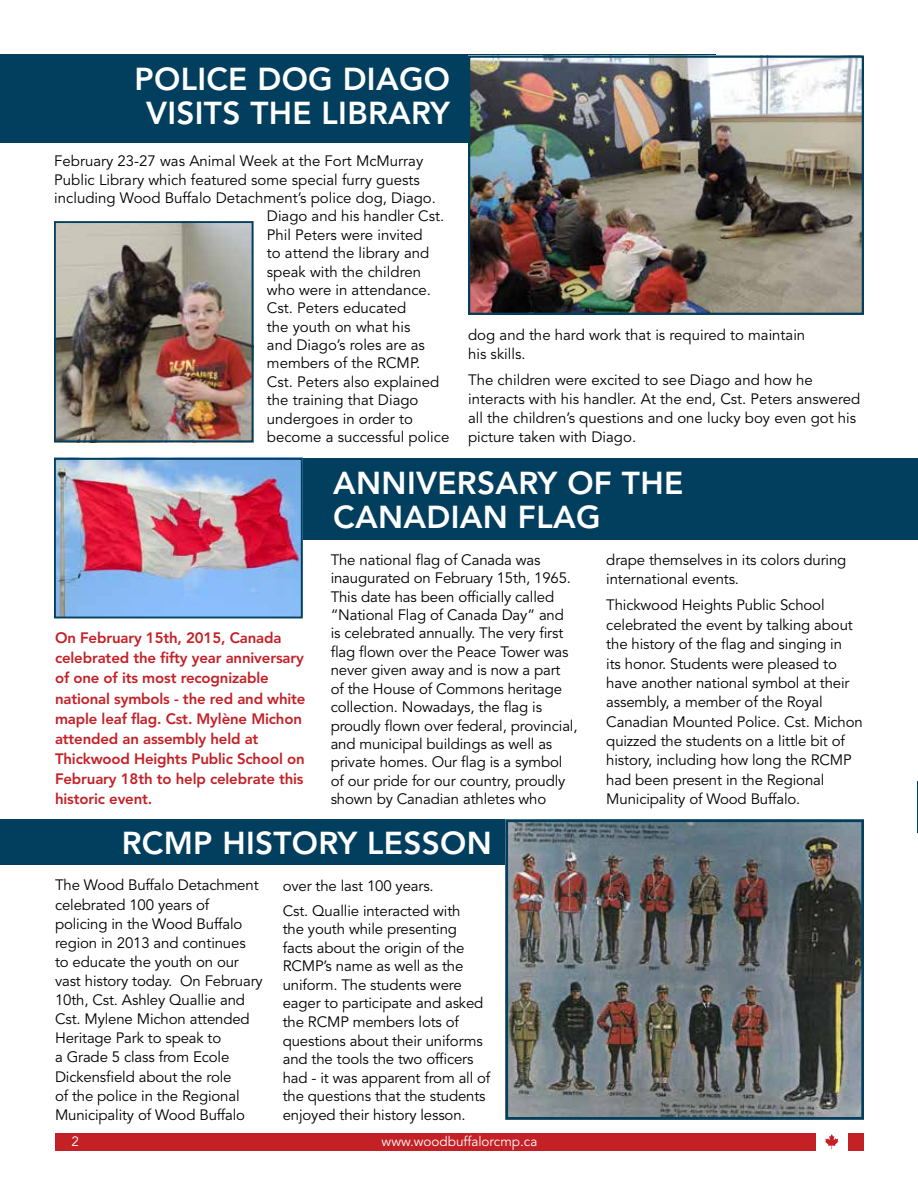
<style>
.page{position:relative;width:918px;height:1188px;background:#fff}
.page>*{position:absolute;margin:0;border:0;box-sizing:border-box;transform-origin:0 0}
.t1{font:800 31.5px/34.5px "Avenir LT Std";letter-spacing:.01em;color:#fff;text-align:center}
.t2{font:15px/19px "Avenir LT Std";letter-spacing:-.01em;color:#000}
.t3{font:800 15px/20.1px "Avenir LT Std";letter-spacing:-.01em;color:#c42026}
.t4{font:13.5px "Avenir LT Std";color:#fff}
</style>
<div class="page">
<div style="left:55px;top:1133px;width:809px;height:17px;background:#c42126"></div>
<div style="left:816px;top:1133px;width:32px;height:17px;background:#fff"></div>
<svg style="left:825px;top:1134px;width:13px;height:15px"></svg>
<div style="left:0;top:54px;width:716px;height:89px;background:#023f5e"></div>
<hr style="left:917px;top:781px;width:1px;height:52px;background:#023f5e">
<img style="left:471px;top:59px;width:390px;height:253px">
<div style="left:468px;top:56px;width:396px;height:259px;border:2px solid #023f5e"></div>
<div style="left:303px;top:458px;width:615px;height:82px;background:#023f5e"></div>
<img style="left:57px;top:461px;width:243px;height:154px">
<div style="left:54px;top:458px;width:249px;height:160px;border:2px solid #023f5e"></div>
<img style="left:57px;top:224px;width:193px;height:215px">
<div style="left:54px;top:221px;width:199px;height:221px;border:2px solid #023f5e"></div>
<div style="left:0;top:819px;width:616px;height:46px;background:#023f5e"></div>
<img style="left:509px;top:823px;width:351px;height:293px">
<div style="left:505px;top:819px;width:359px;height:301px;border:3px solid #023f5e"></div>
<h1 class="t1" style="left:135px;top:62px;width:317px">POLICE DOG DIAGO<br>VISITS THE LIBRARY</h1>
<p class="t2" style="left:54px;top:152px;width:370px">February 23-27 was Animal Week at the Fort McMurray</p>
<p class="t2" style="left:54px;top:170px;width:367px">Public Library which featured some special furry guests</p>
<p class="t2" style="left:54px;top:189px;width:383px">including Wood Buffalo Detachment’s police dog, Diago.</p>
<p class="t2" style="left:267px;top:207px;width:179px">Diago and his handler Cst.</p>
<p class="t2" style="left:267px;top:225px;width:157px">Phil Peters were invited</p>
<p class="t2" style="left:267px;top:244px;width:164px">to attend the library and</p>
<p class="t2" style="left:267px;top:262px;width:156px">speak with the children</p>
<p class="t2" style="left:267px;top:281px;width:166px">who were in attendance.</p>
<p class="t2" style="left:267px;top:299px;width:141px">Cst. Peters educated</p>
<p class="t2" style="left:267px;top:317px;width:145px">the youth on what his</p>
<p class="t2" style="left:267px;top:336px;width:160px">and Diago’s roles are as</p>
<p class="t2" style="left:267px;top:354px;width:155px">members of the RCMP.</p>
<p class="t2" style="left:267px;top:373px;width:174px">Cst. Peters also explained</p>
<p class="t2" style="left:267px;top:391px;width:153px">the training that Diago</p>
<p class="t2" style="left:267px;top:409px;width:148px">undergoes in order to</p>
<p class="t2" style="left:267px;top:428px;width:184px">become a successful police</p>
<p class="t2" style="left:468px;top:325px;width:339px">dog and the hard work that is required to maintain his skills.</p>
<p class="t2" style="left:468px;top:370px;width:394px">The children were excited to see Diago and how he interacts with his handler. At the end, Cst. Peters answered all the children’s questions and one lucky boy even got his picture taken with Diago.</p>
<p class="t3" style="left:55px;top:628px;width:252px">On February 15th, 2015, Canada celebrated the fifty year anniversary of one of its most recognizable national symbols - the red and white maple leaf flag. Cst. Mylène Michon attended an assembly held at<br>Thickwood Heights Public School on<br>February 18th to help celebrate this historic event.</p>
<h1 class="t1" style="left:333px;top:466px;width:352px;text-align:left">ANNIVERSARY OF THE<br>CANADIAN FLAG</h1>
<p class="t2" style="left:331px;top:551px;width:248px;line-height:18.5px">The national flag of Canada was inaugurated on February 15th, 1965.<br>This date has been officially called “National Flag of Canada Day” and<br>is celebrated annually. The very first flag flown over the Peace Tower was never given away and is now a part<br>of the House of Commons heritage collection. Nowadays, the flag is proudly flown over federal, provincial, and municipal buildings as well as private homes. Our flag is a symbol of our pride for our country, proudly shown by Canadian athletes who</p>
<p class="t2" style="left:606px;top:551px;width:242px">drape themselves in its colors during international events.</p>
<p class="t2" style="left:606px;top:596px;width:258px">Thickwood Heights Public School celebrated the event by talking about the history of the flag and singing in<br>its honor. Students were pleased to have another national symbol at their assembly, a member of the Royal Canadian Mounted Police. Cst. Michon quizzed the students on a little bit of history, including how long the RCMP had been present in the Regional Municipality of Wood Buffalo.</p>
<h1 class="t1" style="left:122px;top:826px;width:372px">RCMP HISTORY LESSON</h1>
<p class="t2" style="left:55px;top:876px;width:209px">The Wood Buffalo Detachment celebrated 100 years of policing in the Wood Buffalo region in 2013 and continues to educate the youth on our vast history today. On February<br>10th, Cst. Ashley Quallie and<br>Cst. Mylene Michon attended<br>Heritage Park to speak to<br>a Grade 5 class from Ecole<br>Dickensfield about the role<br>of the police in the Regional<br>Municipality of Wood Buffalo</p>
<p class="t2" style="left:283px;top:873px;width:179px;line-height:25.3px">over the last 100 years.<br>Cst. Quallie interacted with</p>
<p class="t2" style="left:283px;top:920px;width:209px;line-height:18.6px">the youth while presenting facts about the origin of the<br>RCMP’s name as well as the uniform. The students were eager to participate and asked the RCMP members lots of questions about their uniforms and the tools the two officers had - it was apparent from all of the questions that the students enjoyed their history lesson.</p>
<p class="t4" style="left:72px;top:1134px;width:9px">2</p>
<p class="t4" style="left:382px;top:1134px;width:157px">www.woodbuffalorcmp.ca</p>
</div>
